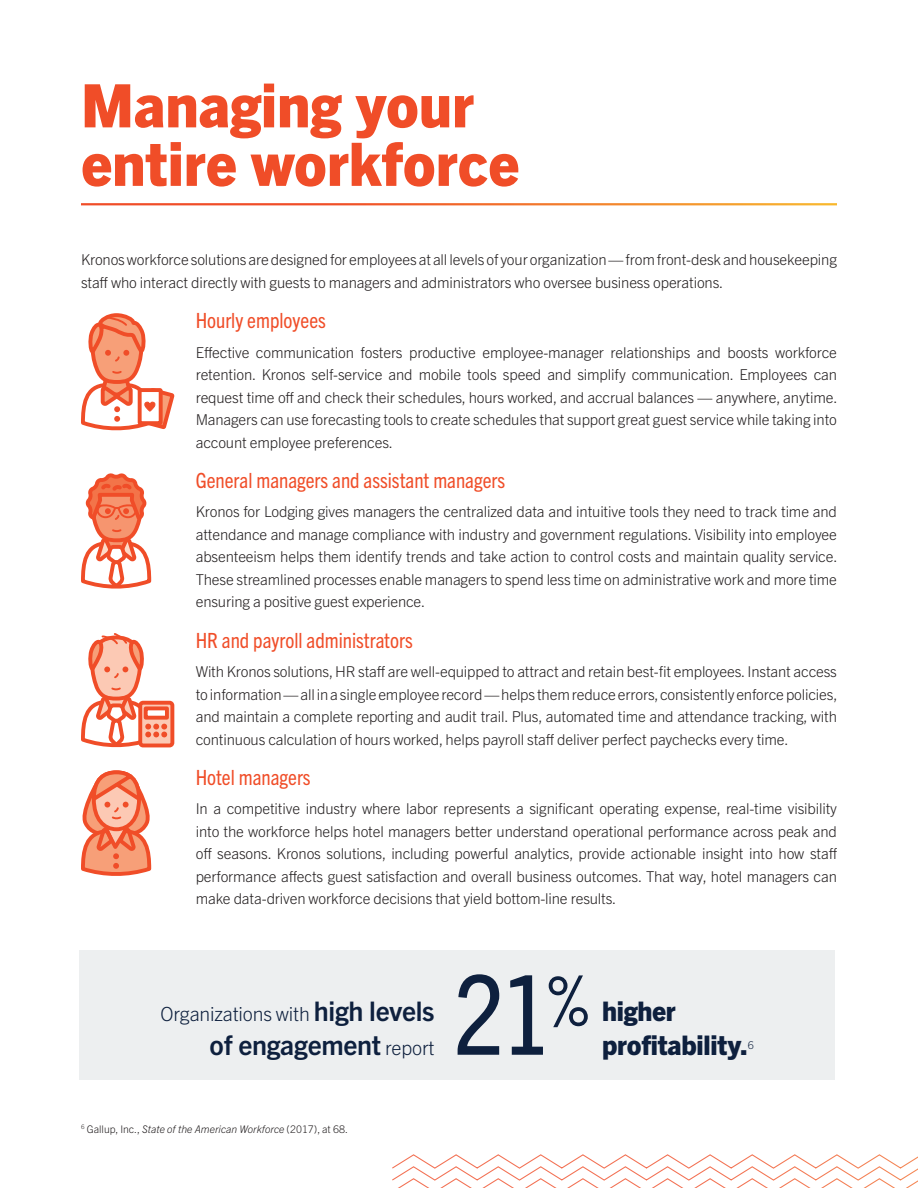
<style>
.page{position:relative;width:918px;height:1188px;background:#fff}
.page>*{position:absolute;margin:0;border:0;box-sizing:border-box;transform-origin:0 0}
.callout{font:condensed 110.55px "Trade Gothic Next LT Pro";color:#0e203e}
.callout-2{font:condensed 67.95px "Trade Gothic Next LT Pro";color:#0e203e}
.Head{font:800 60px/58.5px "Trade Gothic Next LT Pro";color:#f04d28}
.callout-3{font:800 27px/33.9px "Trade Gothic Next LT Pro";letter-spacing:-.01em;color:#0e203e}
.callout-4{font:700 27px "Trade Gothic Next LT Pro";letter-spacing:-.01em;color:#0e203e}
.Subhead{font:condensed 21px "Trade Gothic Next LT Pro";color:#f04d28}
.callout-5{font:300 19.5px "Trade Gothic Next LT Pro";letter-spacing:-.01em;color:#0e203e}
.Body_space_after_cha{font:300 15px/22.5px "Trade Gothic Next LT Pro";letter-spacing:-.01em;color:#231f20;text-align:justify}
.callout-6{font:300 10.65px "Trade Gothic Next LT Pro";color:#0e203e}
.Footnotes{font:italic 300 10.5px "Trade Gothic Next LT Pro";color:#231f20}
.s1{font-weight:700;font-size:27px}
.s2{font-weight:300;font-size:19.5px}
.s3{font-style:normal}
</style>
<div class="page">
<svg style="left:392px;top:1154px;width:526px;height:34px"></svg>
<div style="left:79px;top:950px;width:756px;height:130px;background:#edeff0"></div>
<svg style="left:81px;top:473px;width:71px;height:116px"></svg>
<svg style="left:81px;top:770px;width:71px;height:106px"></svg>
<div style="left:140px;top:703px;width:32px;height:42px;background:#fcc9b4;border-radius:3px"></div>
<div style="left:138px;top:701px;width:36px;height:46px;border:4px solid #f04d28;border-radius:3px"></div>
<svg style="left:167px;top:706px;width:2px;height:14px"></svg>
<svg style="left:81px;top:633px;width:86px;height:115px"></svg>
<svg style="left:81px;top:313px;width:94px;height:118px"></svg>
<p class="Head" style="left:81px;top:72px;width:440px">Managing your entire workforce</p>
<p class="Body_space_after_cha" style="left:81px;top:248px;width:758px">Kronos workforce solutions are designed for employees at all levels of your organization — from front-desk and housekeeping staff who interact directly with guests to managers and administrators who oversee business operations.</p>
<p class="Subhead" style="left:196px;top:306px;width:132px">Hourly employees</p>
<p class="Body_space_after_cha" style="left:196px;top:340px;width:643px">Effective communication fosters productive employee-manager relationships and boosts workforce retention. Kronos self-service and mobile tools speed and simplify communication. Employees can request time off and check their schedules, hours worked, and accrual balances — anywhere, anytime.<br>Managers can use forecasting tools to create schedules that support great guest service while taking into account employee preferences.</p>
<p class="Subhead" style="left:196px;top:466px;width:311px">General managers and assistant managers</p>
<p class="Body_space_after_cha" style="left:196px;top:500px;width:643px">Kronos for Lodging gives managers the centralized data and intuitive tools they need to track time and attendance and manage compliance with industry and government regulations. Visibility into employee absenteeism helps them identify trends and take action to control costs and maintain quality service.<br>These streamlined processes enable managers to spend less time on administrative work and more time ensuring a positive guest experience.</p>
<p class="Subhead" style="left:196px;top:626px;width:219px">HR and payroll administrators</p>
<p class="Body_space_after_cha" style="left:196px;top:659px;width:643px">With Kronos solutions, HR staff are well-equipped to attract and retain best-fit employees. Instant access to information — all in a single employee record — helps them reduce errors, consistently enforce policies, and maintain a complete reporting and audit trail. Plus, automated time and attendance tracking, with continuous calculation of hours worked, helps payroll staff deliver perfect paychecks every time.</p>
<p class="Subhead" style="left:196px;top:763px;width:116px">Hotel managers</p>
<p class="Body_space_after_cha" style="left:196px;top:797px;width:643px">In a competitive industry where labor represents a significant operating expense, real-time visibility into the workforce helps hotel managers better understand operational performance across peak and off seasons. Kronos solutions, including powerful analytics, provide actionable insight into how staff performance affects guest satisfaction and overall business outcomes. That way, hotel managers can make data-driven workforce decisions that yield bottom-line results.</p>
<p class="callout-5" style="left:160px;top:1000px;width:276px">Organizations with <span class="s1">high levels</span></p>
<p class="callout-4" style="left:210px;top:1026px;width:227px">of engagement <span class="s2">report</span></p>
<p class="callout" style="left:453px;top:939px;width:101px">21</p>
<p class="callout-2" style="left:547px;top:955px;width:44px">%</p>
<p class="callout-3" style="left:602px;top:992px;width:148px">higher profitability.</p>
<p class="callout-6" style="left:748px;top:1037px;width:8px">6</p>
<p class="Footnotes" style="left:81px;top:1122px;width:269px"><sup>6</sup> <span class="s3">Gallup, Inc.,</span> State of the American Workforce <span class="s3">(2017), at 68.</span></p>
</div>
